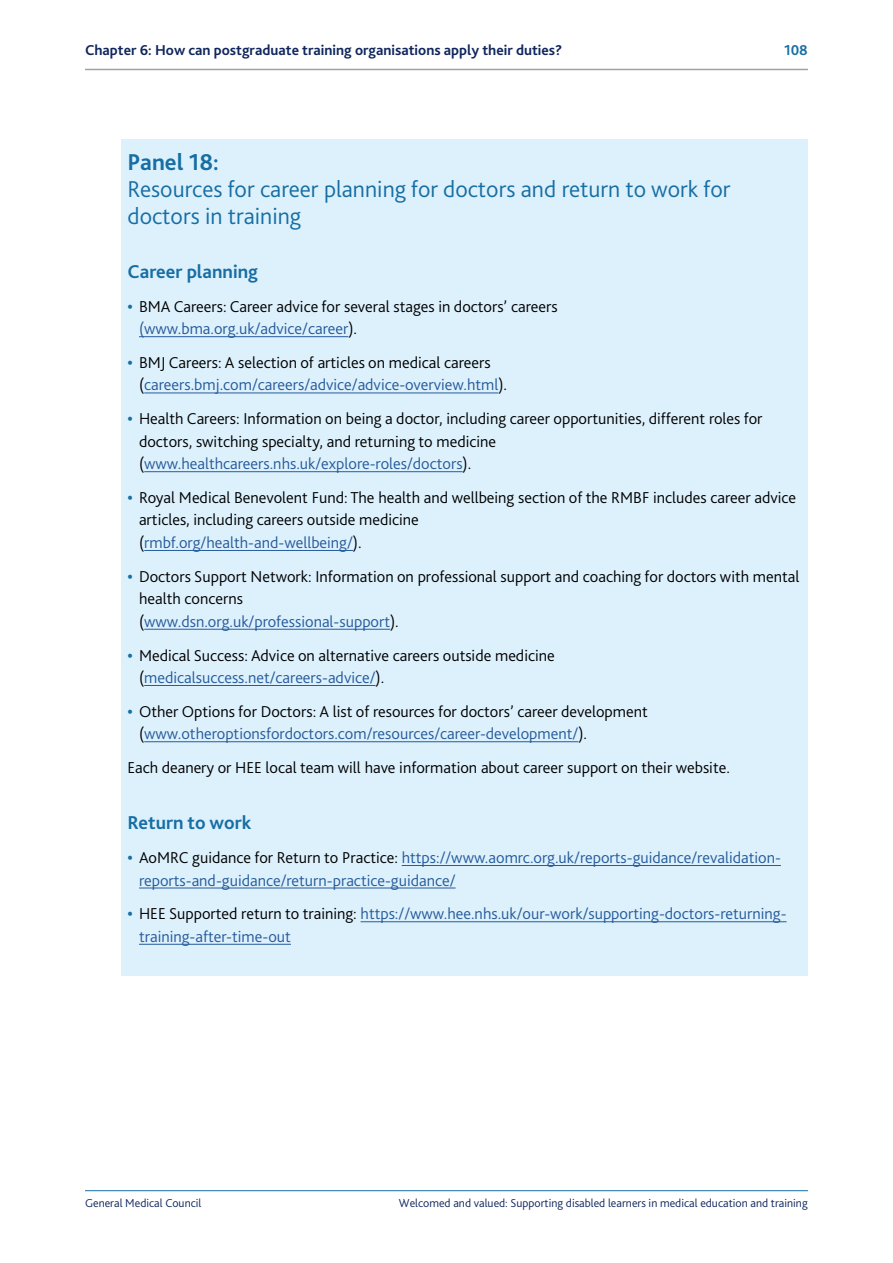
<style>
.page{position:relative;width:893px;height:1263px;background:#fff}
.page>*{position:absolute;margin:0;border:0;box-sizing:border-box;transform-origin:0 0}
.t1{font:300 24px/27px "Bliss 2";color:#176ea3}
.t2{font:700 24px "Bliss 2";color:#176ea3}
.t3{font:700 19.5px "Bliss 2";color:#176ea3}
.t4{font:300 16.5px/22.5px "Bliss 2";color:#000}
.t5{font:300 16.5px/22.5px "Bliss 2";color:#275b9b}
.t6{font:700 15px "Bliss 2";color:#0f265c}
.t7{font:700 15px "Bliss 2";color:#176ea3}
.t8{font:300 12px "Bliss 2";color:#0f265c}
.s1{font-weight:700;color:#176ea3}
.s2{color:#275b9b}
.s3{color:#000}
</style>
<div class="page">
<hr style="left:85px;top:69px;width:723px;height:1px;background:#a4a19f">
<hr style="left:85px;top:1190px;width:723px;height:1px;background:#176ea3">
<div style="left:121px;top:139px;width:687px;height:836px;background:#ddf1fd"></div>
<hr style="left:139px;top:336px;width:209px;height:1px;background:#275b9b">
<hr style="left:144px;top:392px;width:354px;height:1px;background:#275b9b">
<hr style="left:144px;top:471px;width:319px;height:1px;background:#275b9b">
<hr style="left:144px;top:550px;width:209px;height:1px;background:#275b9b">
<hr style="left:144px;top:629px;width:246px;height:1px;background:#275b9b">
<hr style="left:144px;top:685px;width:232px;height:1px;background:#275b9b">
<hr style="left:144px;top:741px;width:434px;height:1px;background:#275b9b">
<hr style="left:402px;top:865px;width:379px;height:1px;background:#275b9b">
<hr style="left:139px;top:887px;width:317px;height:1px;background:#275b9b">
<hr style="left:361px;top:921px;width:426px;height:1px;background:#275b9b">
<hr style="left:139px;top:944px;width:152px;height:1px;background:#275b9b">
<p class="t6" style="left:85px;top:41px;width:479px">Chapter 6: How can postgraduate training organisations apply their duties?</p>
<p class="t7" style="left:784px;top:41px;width:25px">108</p>
<h1 class="t2" style="left:128px;top:148px;width:93px">Panel 18:</h1>
<h1 class="t1" style="left:128px;top:175px;width:604px">Resources for career planning for doctors and return to work for doctors in training</h1>
<p class="t3" style="left:128px;top:259px;width:132px">Career planning</p>
<p class="t4" style="left:139px;top:295px;width:420px;text-indent:-11px"><span class="s1">•</span> BMA Careers: Career advice for several stages in doctors’ careers <span class="s2">(www.bma.org.uk/advice/career</span>).</p>
<p class="t5" style="left:139px;top:351px;width:370px;text-indent:-11px"><span class="s1">•</span> <span class="s3">BMJ Careers: A selection of articles on medical careers (</span>careers.bmj.com/careers/advice/advice-overview.html<span class="s3">).</span></p>
<p class="t4" style="left:139px;top:407px;width:625px;text-indent:-11px"><span class="s1">•</span> Health Careers: Information on being a doctor, including career opportunities, different roles for doctors, switching specialty, and returning to medicine (<span class="s2">www.healthcareers.nhs.uk/explore-roles/doctors</span>).</p>
<p class="t4" style="left:139px;top:486px;width:659px;text-indent:-11px"><span class="s1">•</span> Royal Medical Benevolent Fund: The health and wellbeing section of the RMBF includes career advice articles, including careers outside medicine<br>(<span class="s2">rmbf.org/health-and-wellbeing/</span>).</p>
<p class="t4" style="left:139px;top:565px;width:662px;text-indent:-11px"><span class="s1">•</span> Doctors Support Network: Information on professional support and coaching for doctors with mental health concerns<br>(<span class="s2">www.dsn.org.uk/professional-support</span>).</p>
<p class="t4" style="left:139px;top:643px;width:417px;text-indent:-11px"><span class="s1">•</span> Medical Success: Advice on alternative careers outside medicine (<span class="s2">medicalsuccess.net/careers-advice/</span>).</p>
<p class="t4" style="left:139px;top:700px;width:510px;text-indent:-11px"><span class="s1">•</span> Other Options for Doctors: A list of resources for doctors’ career development (<span class="s2">www.otheroptionsfordoctors.com/resources/career-development/</span>).</p>
<p class="t4" style="left:128px;top:756px;width:604px">Each deanery or HEE local team will have information about career support on their website.</p>
<p class="t3" style="left:128px;top:811px;width:125px">Return to work</p>
<p class="t5" style="left:139px;top:846px;width:643px;text-indent:-11px"><span class="s1">•</span> <span class="s3">AoMRC guidance for Return to Practice:</span> https://www.aomrc.org.uk/reports-guidance/revalidation&shy;reports-and-guidance/return-practice-guidance/</p>
<p class="t5" style="left:139px;top:902px;width:649px;text-indent:-11px"><span class="s1">•</span> <span class="s3">HEE Supported return to training:</span> https://www.hee.nhs.uk/our-work/supporting-doctors-returning&shy;training-after-time-out</p>
<p class="t8" style="left:85px;top:1196px;width:118px">General Medical Council</p>
<p class="t8" style="left:399px;top:1196px;width:410px">Welcomed and valued: Supporting disabled learners in medical education and training</p>
</div>
